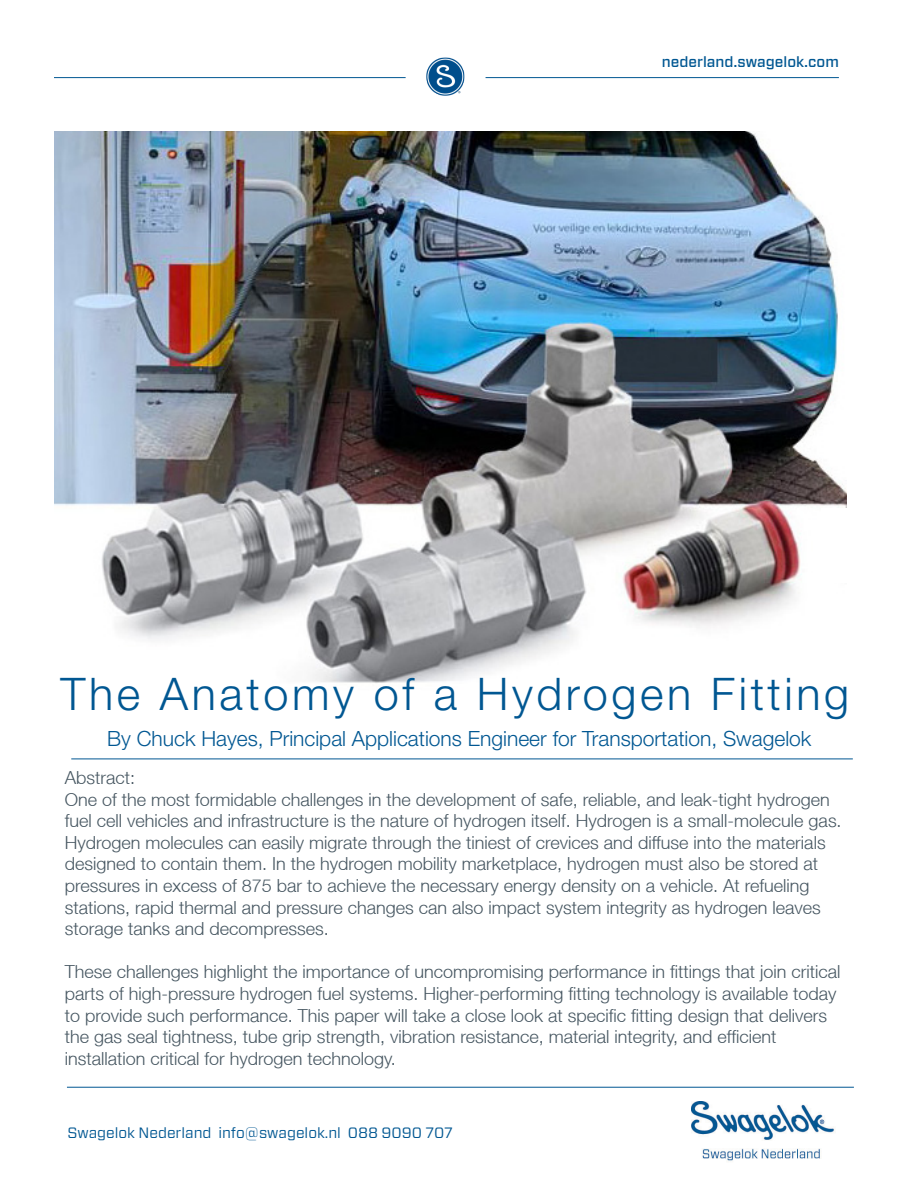
<style>
.page{position:relative;width:918px;height:1188px;background:#fff}
.page>*{position:absolute;margin:0;border:0;box-sizing:border-box;transform-origin:0 0}
.t1{font:300 45px "Helvetica Neue LT Std";letter-spacing:.08em;color:#015792}
.t2{font:300 21px "Helvetica Neue LT Std";color:#015792}
.t3{font:300 18px/21.6px "Helvetica Neue LT";color:#455560}
.t4{font:15px "Forza";color:#015792}
.t5{font:500 15px "Forza";color:#015792}
</style>
<div class="page">
<img style="left:54px;top:132px;width:792px;height:551px">
<hr style="left:54px;top:77px;width:352px;height:1px;background:#015792">
<hr style="left:486px;top:77px;width:353px;height:1px;background:#015792">
<img style="left:426px;top:57px;width:39px;height:39px">
<img style="left:691px;top:1102px;width:144px;height:60px">
<hr style="left:71px;top:759px;width:782px;height:1px;background:#015792">
<hr style="left:67px;top:1087px;width:787px;height:1px;background:#015792">
<div style="left:822px;top:508px;width:61px;height:74px;background:#fff"></div>
<p class="t5" style="left:662px;top:51px;width:179px">nederland.swagelok.com</p>
<p class="t1" style="left:60px;top:667px;width:790px">The Anatomy of a Hydrogen Fitting</p>
<p class="t2" style="left:107px;top:726px;width:706px">By Chuck Hayes, Principal Applications Engineer for Transportation, Swagelok</p>
<p class="t3" style="left:65px;top:766px;width:72px">Abstract:</p>
<p class="t3" style="left:65px;top:788px;width:767px">One of the most formidable challenges in the development of safe, reliable, and leak-tight hydrogen</p>
<p class="t3" style="left:65px;top:810px;width:778px">fuel cell vehicles and infrastructure is the nature of hydrogen itself. Hydrogen is a small-molecule gas.</p>
<p class="t3" style="left:65px;top:831px;width:762px">Hydrogen molecules can easily migrate through the tiniest of crevices and diffuse into the materials</p>
<p class="t3" style="left:65px;top:853px;width:755px">designed to contain them. In the hydrogen mobility marketplace, hydrogen must also be stored at</p>
<p class="t3" style="left:65px;top:874px;width:746px">pressures in excess of 875 bar to achieve the necessary energy density on a vehicle. At refueling</p>
<p class="t3" style="left:65px;top:896px;width:758px">stations, rapid thermal and pressure changes can also impact system integrity as hydrogen leaves</p>
<p class="t3" style="left:65px;top:918px;width:266px">storage tanks and decompresses.</p>
<p class="t3" style="left:65px;top:961px;width:777px">These challenges highlight the importance of uncompromising performance in fittings that join critical</p>
<p class="t3" style="left:65px;top:982px;width:773px">parts of high-pressure hydrogen fuel systems. Higher-performing fitting technology is available today to provide such performance. This paper will take a close look at specific fitting design that delivers the gas seal tightness, tube grip strength, vibration resistance, material integrity, and efficient installation critical for hydrogen technology.</p>
<p class="t4" style="left:68px;top:1123px;width:387px">Swagelok Nederland info@swagelok.nl 088 9090 707</p>
</div>
